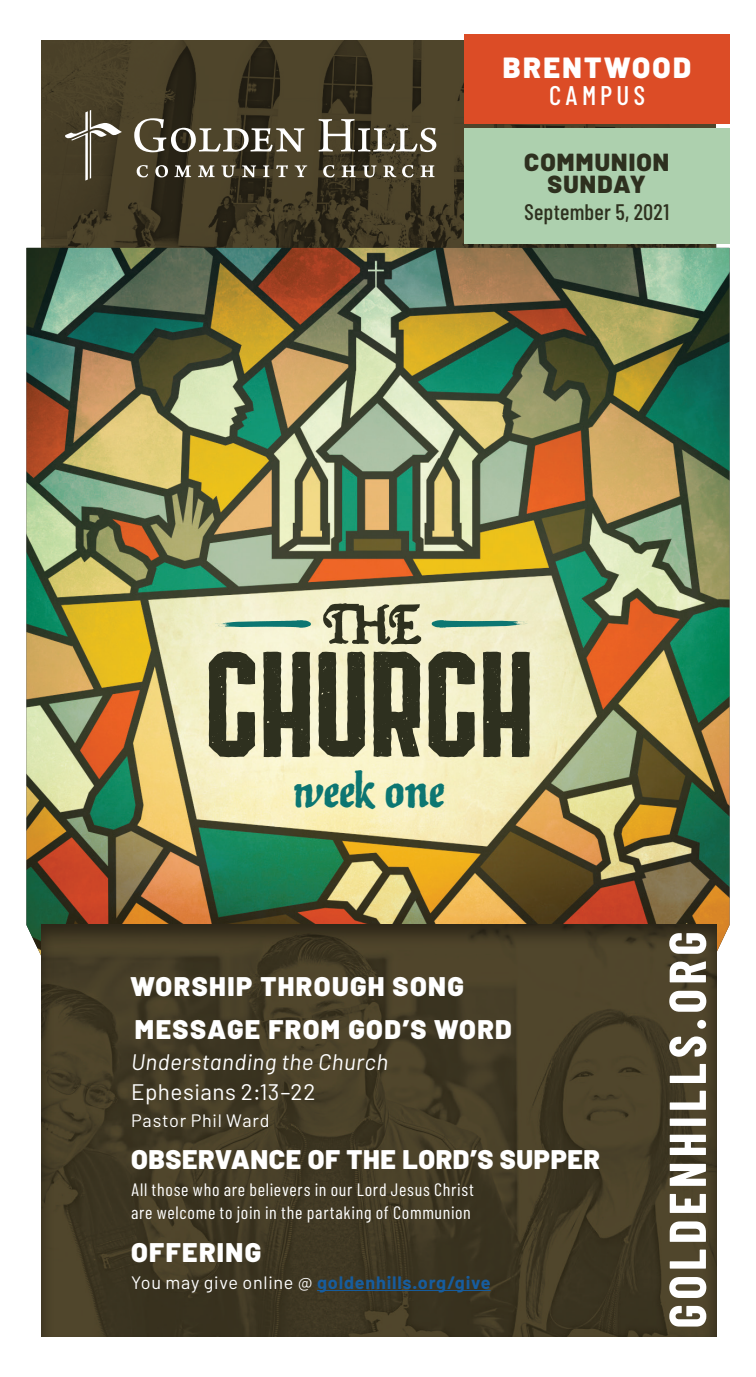
<style>
.page{position:relative;width:756px;height:1377px;background:#fff}
.page>*{position:absolute;margin:0;border:0;box-sizing:border-box;transform-origin:0 0}
.t1{font:700 51.75px "Barlow Condensed";letter-spacing:.085em;color:#fff}
.t2{font:42.75px "zai Januszowski Character 1594";color:#0c7672}
.t3{font:900 29.25px "Barlow";letter-spacing:.08em;color:#fff}
.t4{font:900 27px/42.8px "Barlow";letter-spacing:.05em;color:#fff}
.t5{font:900 27px "Barlow";letter-spacing:.02em;color:#fff}
.t6{font:500 27px "Barlow Condensed";letter-spacing:.15em;color:#fff}
.t7{font:900 24.75px/22.5px "Barlow";letter-spacing:.045em;color:#2e301f;text-align:center}
.t8{font:italic 22.5px "Barlow";letter-spacing:.02em;color:#fff}
.t9{font:22.5px "Barlow";letter-spacing:.02em;color:#fff}
.t10{font:500 22.5px "Barlow Condensed";letter-spacing:.01em;color:#2e301f}
.t11{font:18px/22.5px "Barlow Condensed";letter-spacing:.035em;color:#fff}
.t12{font:700 18px "Barlow";letter-spacing:.04em;color:#175d9e}
.t13{font:18px "Barlow";letter-spacing:.045em;color:#fff}
.s1{font-weight:400;color:#fff}
</style>
<div class="page">
<img style="left:41px;top:40px;width:675px;height:208px">
<img style="left:26px;top:248px;width:704px;height:704px">
<div style="left:39px;top:924px;width:679px;height:416px;background:#231f20;opacity:.5"></div>
<div style="left:464px;top:34px;width:266px;height:90px;background:#dc4c26"></div>
<div style="left:464px;top:129px;width:266px;height:115px;background:#add0ae"></div>
<svg style="left:65px;top:110px;width:57px;height:71px"></svg>
<svg style="left:134px;top:118px;width:171px;height:34px"></svg>
<svg style="left:319px;top:119px;width:117px;height:33px"></svg>
<svg style="left:137px;top:165px;width:11px;height:12px"></svg>
<svg style="left:155px;top:165px;width:13px;height:12px"></svg>
<svg style="left:174px;top:165px;width:17px;height:12px"></svg>
<svg style="left:198px;top:165px;width:17px;height:12px"></svg>
<svg style="left:221px;top:165px;width:14px;height:12px"></svg>
<svg style="left:242px;top:165px;width:14px;height:12px"></svg>
<svg style="left:263px;top:165px;width:7px;height:12px"></svg>
<svg style="left:276px;top:165px;width:12px;height:12px"></svg>
<svg style="left:295px;top:165px;width:12px;height:12px"></svg>
<svg style="left:323px;top:165px;width:12px;height:12px"></svg>
<svg style="left:342px;top:165px;width:14px;height:12px"></svg>
<svg style="left:363px;top:165px;width:13px;height:12px"></svg>
<svg style="left:383px;top:165px;width:13px;height:12px"></svg>
<svg style="left:402px;top:165px;width:12px;height:12px"></svg>
<svg style="left:421px;top:165px;width:14px;height:12px"></svg>
<hr style="left:317px;top:1290px;width:174px;height:1px;background:#175d9e">
<svg style="left:209px;top:652px;width:46px;height:105px"></svg>
<svg style="left:263px;top:652px;width:47px;height:105px"></svg>
<svg style="left:318px;top:652px;width:47px;height:105px"></svg>
<svg style="left:373px;top:652px;width:47px;height:105px"></svg>
<svg style="left:428px;top:652px;width:47px;height:105px"></svg>
<svg style="left:483px;top:652px;width:47px;height:105px"></svg>
<svg style="left:323px;top:603px;width:98px;height:42px"></svg>
<svg style="left:214px;top:620px;width:97px;height:8px"></svg>
<svg style="left:432px;top:620px;width:97px;height:8px"></svg>
<h3 class="t3" style="left:503px;top:49px;width:190px">BRENTWOOD</h3>
<h3 class="t6" style="left:549px;top:79px;width:98px">CAMPUS</h3>
<h3 class="t7" style="left:524px;top:151px;width:146px">COMMUNION<br>SUNDAY</h3>
<p class="t10" style="left:524px;top:198px;width:147px">September 5, 2021</p>
<h2 class="t2" style="left:294px;top:757px;width:152px">week one</h2>
<h3 class="t4" style="left:131px;top:965px;width:382px">WORSHIP THROUGH SONG<br>MESSAGE FROM GOD’S WORD</h3>
<p class="t8" style="left:131px;top:1048px;width:259px">Understanding the Church</p>
<p class="t9" style="left:131px;top:1078px;width:186px">Ephesians 2:13–22</p>
<p class="t13" style="left:131px;top:1109px;width:140px">Pastor Phil Ward</p>
<h3 class="t5" style="left:131px;top:1143px;width:471px">OBSERVANCE OF THE LORD’S SUPPER</h3>
<p class="t11" style="left:131px;top:1178px;width:344px">All those who are believers in our Lord Jesus Christ are welcome to join in the partaking of Communion</p>
<h3 class="t4" style="left:131px;top:1231px;width:132px">OFFERING</h3>
<p class="t12" style="left:131px;top:1271px;width:361px"><span class="s1">You may give online @</span> goldenhills.org/give</p>
<h1 class="t1" style="left:655px;top:1328px;width:398px;rotate:-90deg">GOLDENHILLS.ORG</h1>
</div>
